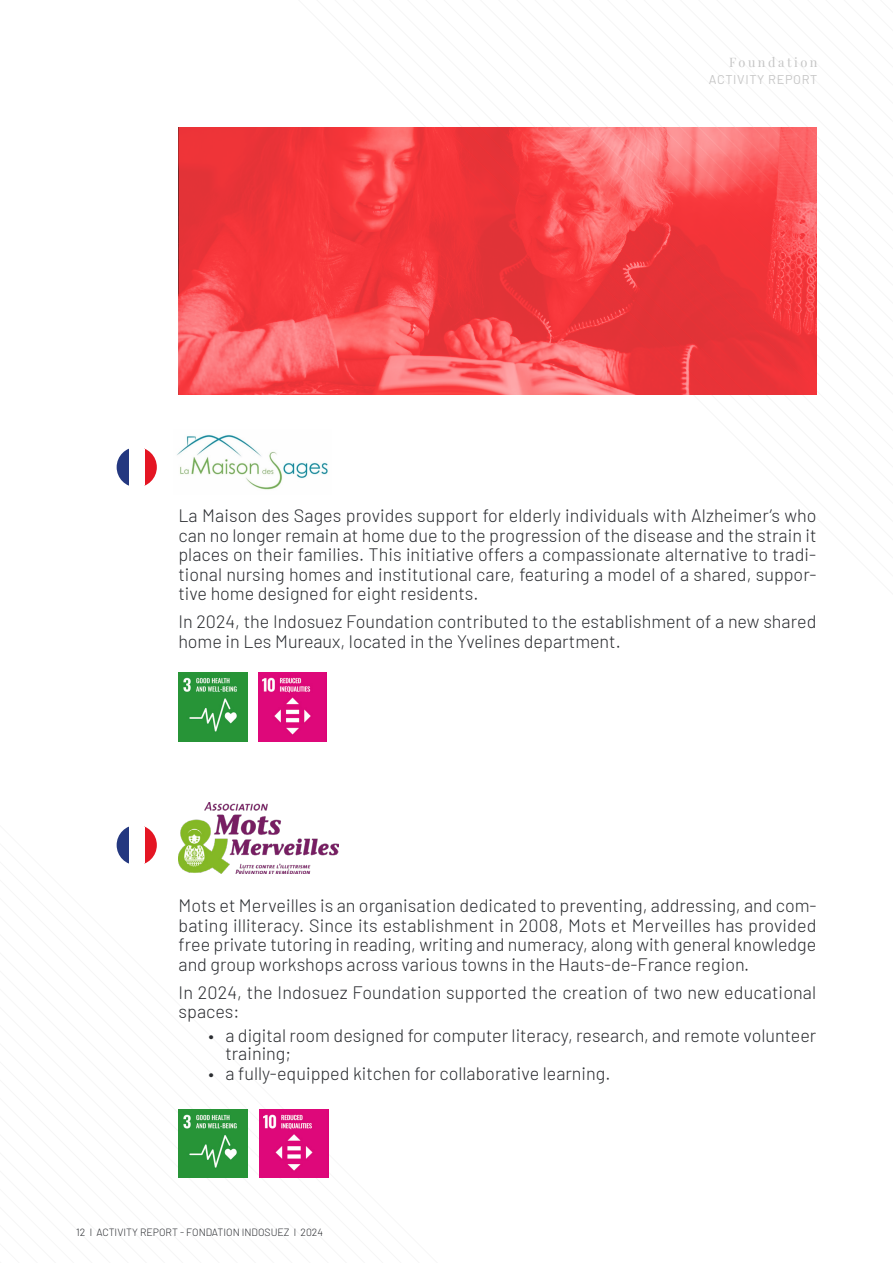
<style>
.page{position:relative;width:893px;height:1263px;background:#fff}
.page>*{position:absolute;margin:0;border:0;box-sizing:border-box;transform-origin:0 0}
.t1{font:300 18px/19.5px "Barlow";color:#2a2c30}
.t2{font:12.75px "Barlow";letter-spacing:.05em;color:#c6c6c6}
.t3{font:12.75px "Playfair Display";letter-spacing:.2em;color:#c6c6c6}
.t4{font:300 10.5px "Barlow";color:#2a2c30}
</style>
<div class="page">
<svg style="left:144px;top:448px;width:13px;height:38px"></svg>
<svg style="left:117px;top:448px;width:12px;height:38px"></svg>
<img style="left:179px;top:1109px;width:68px;height:69px">
<img style="left:259px;top:1109px;width:69px;height:69px">
<img style="left:179px;top:672px;width:68px;height:69px">
<img style="left:258px;top:672px;width:69px;height:69px">
<img style="left:177px;top:434px;width:151px;height:56px">
<img style="left:179px;top:803px;width:159px;height:71px">
<svg style="left:179px;top:128px;width:637px;height:267px;background:#f3474b"></svg>
<svg style="left:144px;top:826px;width:13px;height:38px"></svg>
<svg style="left:117px;top:826px;width:12px;height:38px"></svg>
<p class="t3" style="left:729px;top:52px;width:90px">Foundation</p>
<p class="t2" style="left:709px;top:70px;width:110px">ACTIVITY REPORT</p>
<p class="t1" style="left:178px;top:505px;width:640px;text-align:justify">La Maison des Sages provides support for elderly individuals with Alzheimer’s who can no longer remain at home due to the progression of the disease and the strain it places on their families. This initiative offers a compassionate alternative to tradi&shy;tional nursing homes and institutional care, featuring a model of a shared, suppor&shy;tive home designed for eight residents.</p>
<p class="t1" style="left:178px;top:611px;width:639px">In 2024, the Indosuez Foundation contributed to the establishment of a new shared home in Les Mureaux, located in the Yvelines department.</p>
<p class="t1" style="left:179px;top:895px;width:639px;text-align:justify">Mots et Merveilles is an organisation dedicated to preventing, addressing, and com&shy;bating illiteracy. Since its establishment in 2008, Mots et Merveilles has provided free private tutoring in reading, writing and numeracy, along with general knowledge and group workshops across various towns in the Hauts-de-France region.</p>
<p class="t1" style="left:179px;top:981px;width:639px">In 2024, the Indosuez Foundation supported the creation of two new educational spaces:</p>
<p class="t1" style="left:225px;top:1025px;width:593px;line-height:18px;text-indent:-17px">• a digital room designed for computer literacy, research, and remote volunteer training;</p>
<p class="t1" style="left:208px;top:1063px;width:404px">• a fully-equipped kitchen for collaborative learning.</p>
<p class="t4" style="left:76px;top:1225px;width:248px">12 l ACTIVITY REPORT - FONDATION INDOSUEZ l 2024</p>
</div>
